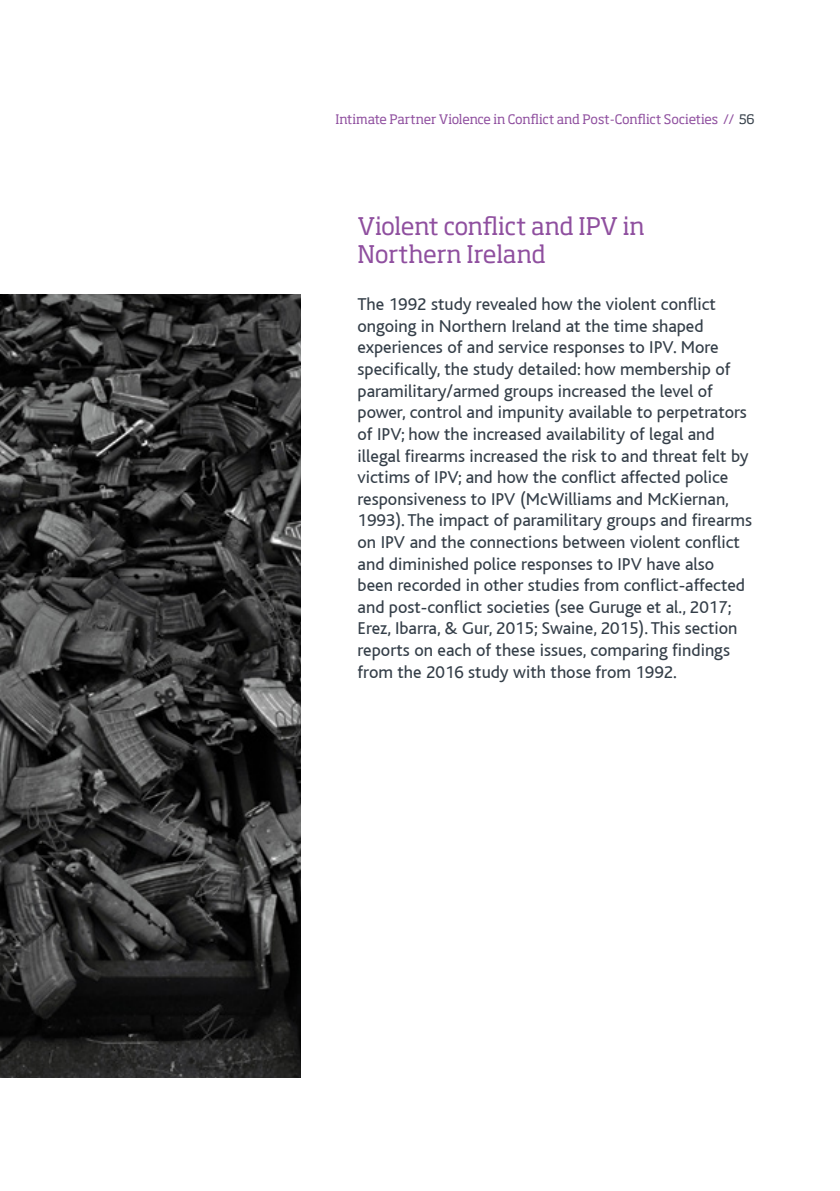
<style>
.page{position:relative;width:840px;height:1191px;background:#fff}
.page>*{position:absolute;margin:0;border:0;box-sizing:border-box;transform-origin:0 0}
.t1{font:24px/28.8px "Soho Pro";letter-spacing:-.02em;color:#8f4f9f}
.t2{font:18px/21.6px "Bliss";color:#343e48}
.t3{font:13px "Soho Pro";letter-spacing:-.02em;color:#8f4f9f}
.s1{color:#343e48}
</style>
<div class="page">
<img style="left:0;top:295px;width:300px;height:782px">
<p class="t3" style="left:335px;top:110px;width:420px">Intimate Partner Violence in Conflict and Post-Conflict Societies // <span class="s1">56</span></p>
<h1 class="t1" style="left:357px;top:210px;width:289px">Violent conflict and IPV in<br>Northern Ireland</h1>
<p class="t2" style="left:357px;top:294px;width:396px">The 1992 study revealed how the violent conflict ongoing in Northern Ireland at the time shaped experiences of and service responses to IPV. More specifically, the study detailed: how membership of paramilitary/armed groups increased the level of power, control and impunity available to perpetrators of IPV; how the increased availability of legal and illegal firearms increased the risk to and threat felt by victims of IPV; and how the conflict affected police responsiveness to IPV (McWilliams and McKiernan, 1993). The impact of paramilitary groups and firearms on IPV and the connections between violent conflict and diminished police responses to IPV have also been recorded in other studies from conflict-affected and post-conflict societies (see Guruge et al., 2017; Erez, Ibarra, &amp; Gur, 2015; Swaine, 2015). This section reports on each of these issues, comparing findings from the 2016 study with those from 1992.</p>
</div>
